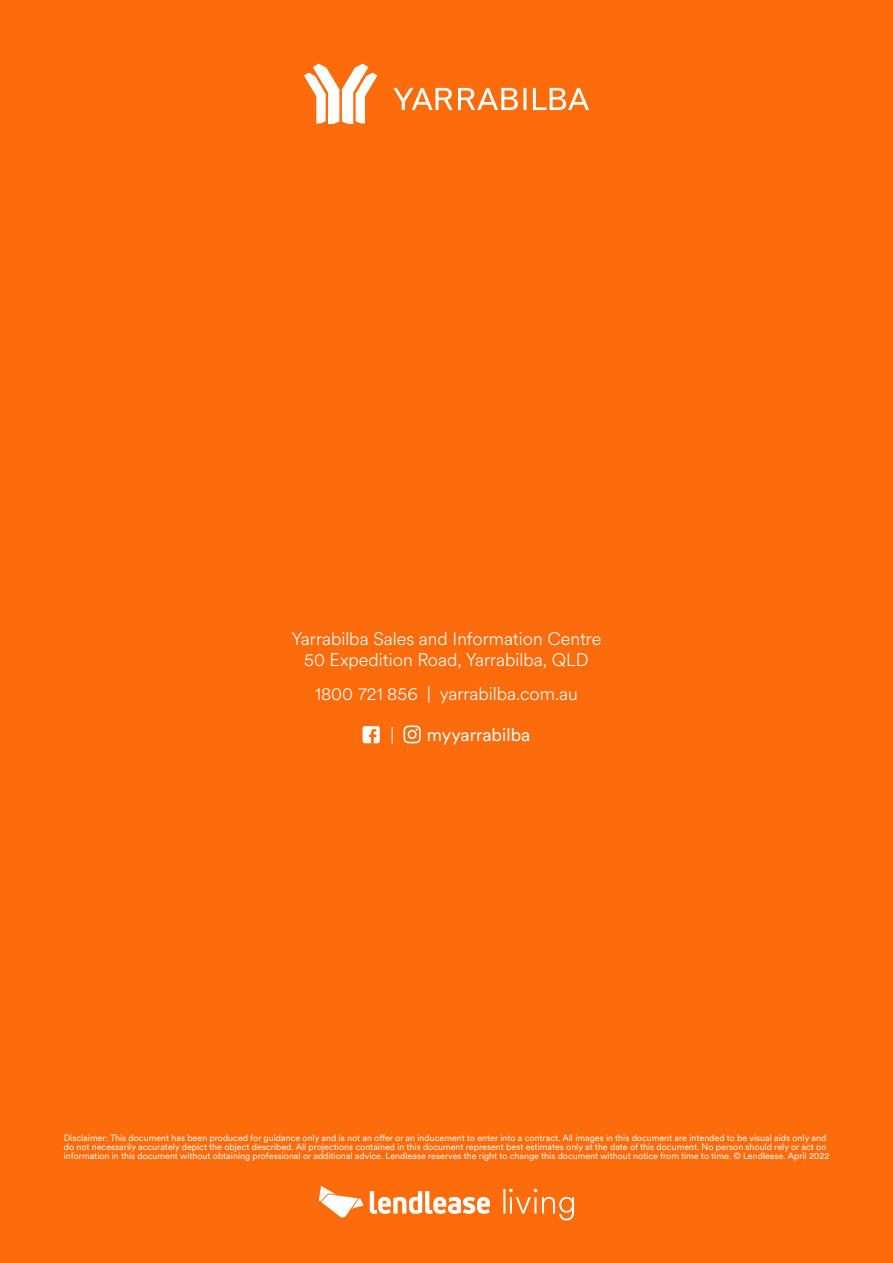
<style>
.page{position:relative;width:893px;height:1263px;background:#fc6c0c}
.page>*{position:absolute;margin:0;border:0;box-sizing:border-box;transform-origin:0 0}
.t1{font:300 18px/21px "Circular XX";color:#fff;text-align:center}
.t2{font:18px "Circular XX";color:#fff}
.t3{font:9px/9px "Circular XX";color:#fff}
</style>
<div class="page">
<svg style="left:319px;top:1185px;width:255px;height:35px"></svg>
<svg style="left:304px;top:64px;width:73px;height:60px"></svg>
<hr style="left:523px;top:88px;width:3px;height:22px;background:#fff">
<svg style="left:393px;top:88px;width:125px;height:22px"></svg>
<svg style="left:533px;top:88px;width:56px;height:22px"></svg>
<svg style="left:363px;top:726px;width:17px;height:17px"></svg>
<svg style="left:403px;top:725px;width:18px;height:18px"></svg>
<h1 class="t1" style="left:292px;top:627px;width:311px">Yarrabilba Sales and Information Centre<br>50 Expedition Road, Yarrabilba, QLD</h1>
<h1 class="t1" style="left:315px;top:682px;width:264px">1800 721 856 | yarrabilba.com.au</h1>
<h1 class="t1" style="left:390px;top:723px;width:5px">|</h1>
<h1 class="t2" style="left:427px;top:722px;width:105px">myyarrabilba</h1>
<p class="t3" style="left:64px;top:1133px;width:767px">Disclaimer: This document has been produced for guidance only and is not an offer or an inducement to enter into a contract. All images in this document are intended to be visual aids only and do not necessarily accurately depict the object described. All projections contained in this document represent best estimates only at the date of this document. No person should rely or act on information in this document without obtaining professional or additional advice. Lendlease reserves the right to change this document without notice from time to time. © Lendlease. April 2022</p>
</div>
